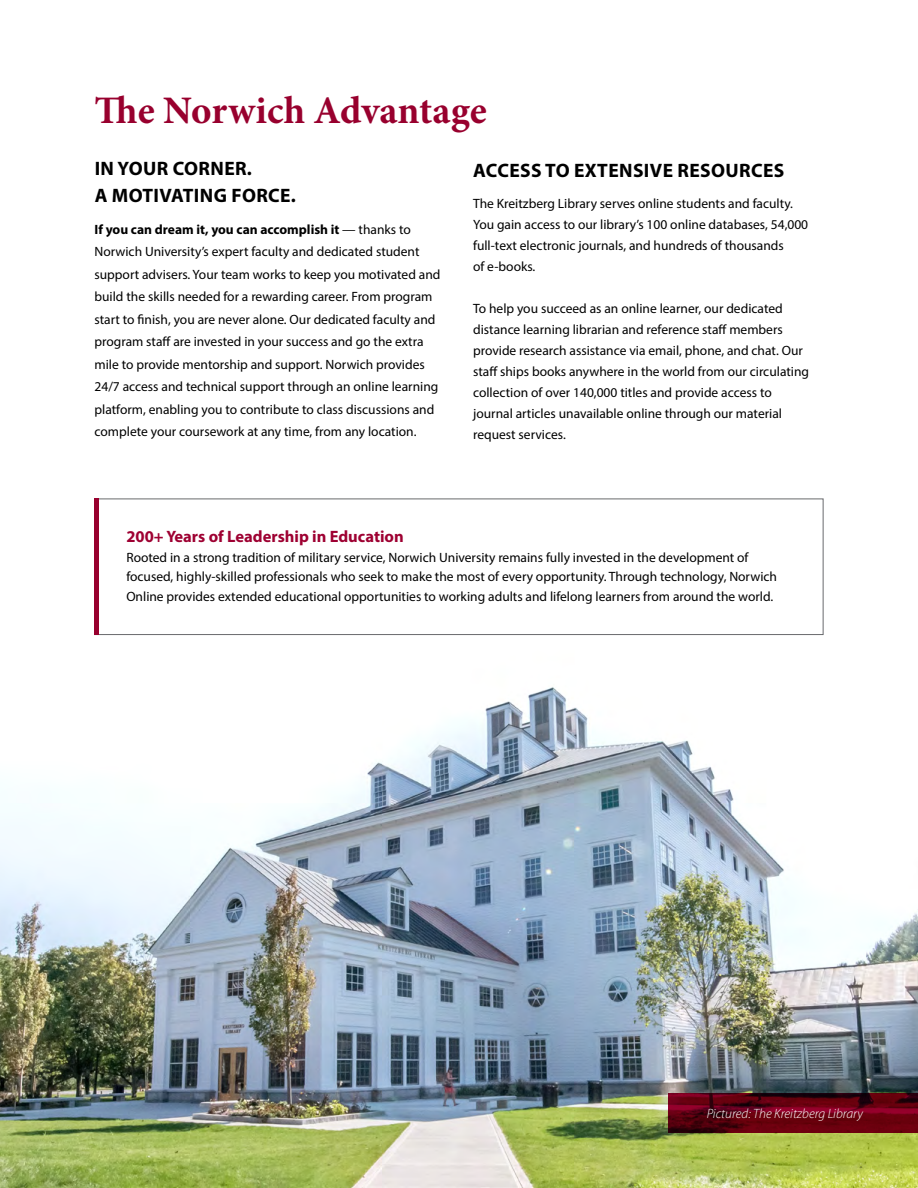
<style>
.page{position:relative;width:918px;height:1188px;background:#fff}
.page>*{position:absolute;margin:0;border:0;box-sizing:border-box;transform-origin:0 0}
.t1{font:700 39px "Minion Pro";color:#98002e}
.Body_Copy{font:700 19.5px/27px "Myriad Pro";letter-spacing:.02em;color:#000}
.Pull_Quote{font:700 16.5px "Myriad Pro";color:#9e0032}
.Body_Copy-2{font:13.5px/22.5px "Myriad Pro";color:#000}
.Body_Copy-3{font:italic 300 13.5px "Myriad Pro";color:#fff}
.s1{font-weight:700}
</style>
<div class="page">
<img style="left:0;top:613px;width:918px;height:575px">
<div style="left:94px;top:499px;width:729px;height:136px;background:#fff;border:1px solid #696a6d"></div>
<div style="left:94px;top:499px;width:5px;height:136px;background:#98002e"></div>
<svg style="left:669px;top:1094px;width:249px;height:39px;background:#600010"></svg>
<p class="t1" style="left:95px;top:83px;width:394px">The Norwich Advantage</p>
<p class="Body_Copy" style="left:95px;top:155px;width:203px">IN YOUR CORNER.<br>A MOTIVATING FORCE.</p>
<p class="Body_Copy-2" style="left:94px;top:218px;width:347px"><span class="s1">If you can dream it, you can accomplish it</span> — thanks to Norwich University’s expert faculty and dedicated student support advisers. Your team works to keep you motivated and build the skills needed for a rewarding career. From program start to finish, you are never alone. Our dedicated faculty and program staff are invested in your success and go the extra mile to provide mentorship and support. Norwich provides 24/7 access and technical support through an online learning platform, enabling you to contribute to class discussions and complete your coursework at any time, from any location.</p>
<p class="Body_Copy" style="left:473px;top:156px;width:313px">ACCESS TO EXTENSIVE RESOURCES</p>
<p class="Body_Copy-2" style="left:473px;top:193px;width:337px;line-height:21px">The Kreitzberg Library serves online students and faculty.<br>You gain access to our library’s 100 online databases, 54,000 full-text electronic journals, and hundreds of thousands<br>of e-books.</p>
<p class="Body_Copy-2" style="left:473px;top:298px;width:338px;line-height:21px">To help you succeed as an online learner, our dedicated distance learning librarian and reference staff members provide research assistance via email, phone, and chat. Our staff ships books anywhere in the world from our circulating collection of over 140,000 titles and provide access to journal articles unavailable online through our material request services.</p>
<p class="Pull_Quote" style="left:126px;top:526px;width:279px">200+ Years of Leadership in Education</p>
<p class="Body_Copy-2" style="left:126px;top:547px;width:652px;line-height:19.5px">Rooted in a strong tradition of military service, Norwich University remains fully invested in the development of focused, highly-skilled professionals who seek to make the most of every opportunity. Through technology, Norwich<br>Online provides extended educational opportunities to working adults and lifelong learners from around the world.</p>
<p class="Body_Copy-3" style="left:707px;top:1105px;width:158px">Pictured: The Kreitzberg Library</p>
</div>
